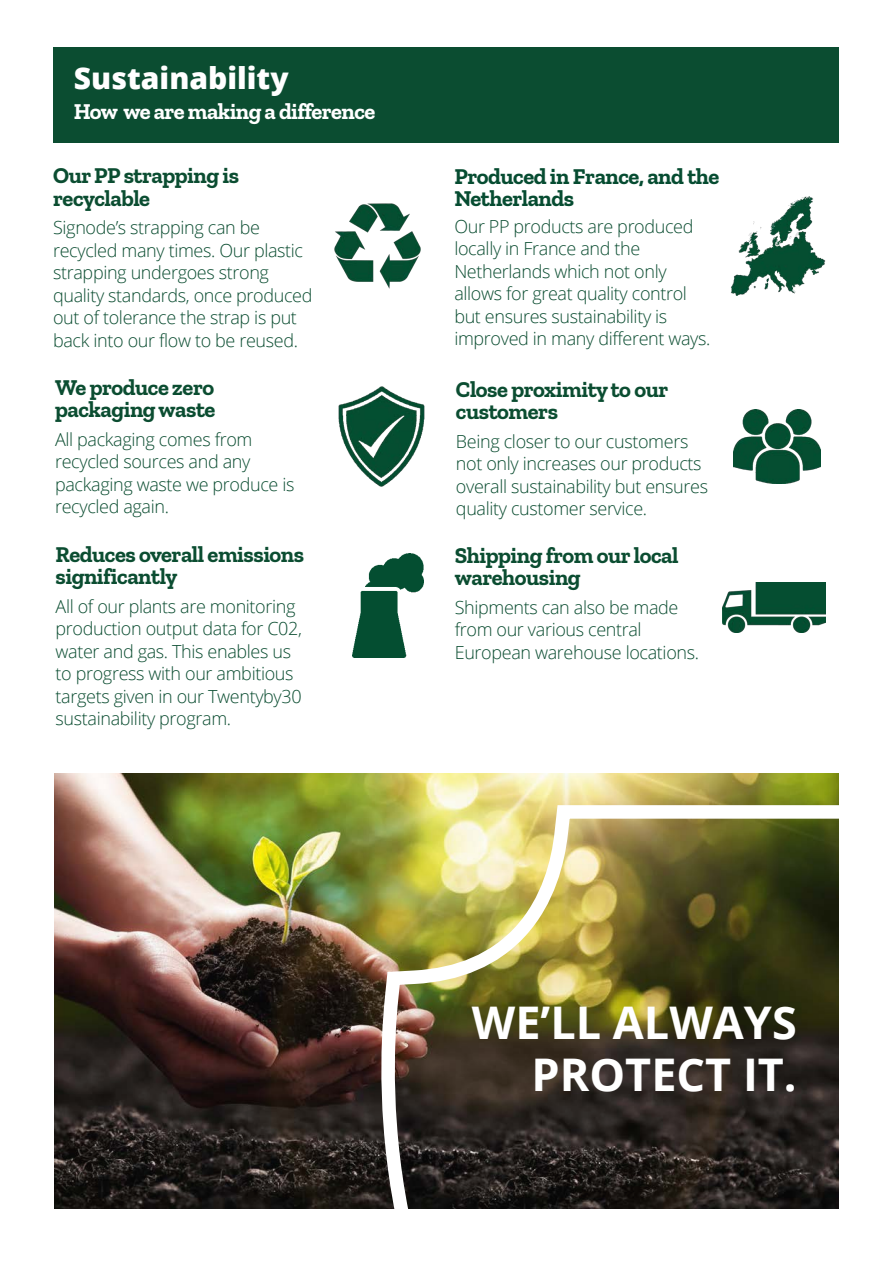
<style>
.page{position:relative;width:893px;height:1263px;background:#fff}
.page>*{position:absolute;margin:0;border:0;box-sizing:border-box;transform-origin:0 0}
.t1{font:700 45px "Open Sans";color:#fff}
.t2{font:800 30px "Open Sans";color:#fff}
.t3{font:700 22.5px/22.5px "Zilla Slab";letter-spacing:-.02em;color:#0b4d31}
.t4{font:700 22.5px/22.5px "Zilla Slab";letter-spacing:-.02em;color:#064c31}
.t5{font:700 22.5px "Zilla Slab";letter-spacing:-.025em;color:#fff}
.t6{font:300 18px/22.5px "Open Sans";letter-spacing:-.02em;color:#0b4d31}
</style>
<div class="page">
<img style="left:54px;top:773px;width:785px;height:436px">
<img style="left:367px;top:797px;width:472px;height:412px">
<div style="left:53px;top:47px;width:786px;height:95px;background:#0b4d31"></div>
<img style="left:338px;top:386px;width:87px;height:101px">
<img style="left:722px;top:583px;width:104px;height:49px">
<img style="left:353px;top:553px;width:70px;height:105px">
<img style="left:733px;top:409px;width:88px;height:74px">
<img style="left:731px;top:196px;width:95px;height:100px">
<img style="left:334px;top:203px;width:87px;height:86px">
<p class="t2" style="left:74px;top:55px;width:217px">Sustainability</p>
<p class="t5" style="left:74px;top:98px;width:303px">How we are making a difference</p>
<p class="t3" style="left:53px;top:165px;width:188px">Our PP strapping is</p>
<p class="t3" style="left:53px;top:187px;width:99px">recyclable</p>
<p class="t6" style="left:53px;top:216px;width:208px">Signode’s strapping can be</p>
<p class="t6" style="left:53px;top:239px;width:252px">recycled many times. Our plastic</p>
<p class="t6" style="left:53px;top:261px;width:217px">strapping undergoes strong</p>
<p class="t6" style="left:53px;top:284px;width:261px">quality standards, once produced out of tolerance the strap is put back into our flow to be reused.</p>
<p class="t3" style="left:55px;top:376px;width:161px">We produce zero</p>
<p class="t3" style="left:55px;top:399px;width:162px">packaging waste</p>
<p class="t6" style="left:55px;top:427px;width:199px">All packaging comes from</p>
<p class="t6" style="left:55px;top:450px;width:197px">recycled sources and any</p>
<p class="t6" style="left:55px;top:472px;width:241px">packaging waste we produce is</p>
<p class="t6" style="left:55px;top:495px;width:116px">recycled again.</p>
<p class="t3" style="left:56px;top:543px;width:250px">Reduces overall emissions significantly</p>
<p class="t6" style="left:56px;top:594px;width:241px">All of our plants are monitoring</p>
<p class="t6" style="left:56px;top:617px;width:248px">production output data for C02,</p>
<p class="t6" style="left:56px;top:639px;width:237px">water and gas. This enables us</p>
<p class="t6" style="left:56px;top:662px;width:239px">to progress with our ambitious</p>
<p class="t6" style="left:56px;top:684px;width:248px">targets given in our Twentyby30</p>
<p class="t6" style="left:56px;top:707px;width:177px">sustainability program.</p>
<p class="t4" style="left:454px;top:165px;width:266px">Produced in France, and the<br>Netherlands</p>
<p class="t6" style="left:454px;top:214px;width:241px">Our PP products are produced</p>
<p class="t6" style="left:454px;top:237px;width:187px">locally in France and the</p>
<p class="t6" style="left:454px;top:259px;width:214px">Netherlands which not only</p>
<p class="t6" style="left:454px;top:282px;width:234px">allows for great quality control</p>
<p class="t6" style="left:454px;top:304px;width:214px">but ensures sustainability is</p>
<p class="t6" style="left:454px;top:327px;width:258px">improved in many different ways.</p>
<p class="t3" style="left:456px;top:378px;width:214px">Close proximity to our</p>
<p class="t3" style="left:456px;top:401px;width:104px">customers</p>
<p class="t6" style="left:456px;top:430px;width:234px">Being closer to our customers</p>
<p class="t6" style="left:456px;top:452px;width:247px">not only increases our products</p>
<p class="t6" style="left:456px;top:475px;width:254px">overall sustainability but ensures</p>
<p class="t6" style="left:456px;top:497px;width:193px">quality customer service.</p>
<p class="t3" style="left:455px;top:544px;width:225px">Shipping from our local</p>
<p class="t3" style="left:455px;top:567px;width:127px">warehousing</p>
<p class="t6" style="left:455px;top:595px;width:225px">Shipments can also be made</p>
<p class="t6" style="left:455px;top:618px;width:188px">from our various central</p>
<p class="t6" style="left:455px;top:640px;width:246px">European warehouse locations.</p>
<p class="t1" style="left:472px;top:991px;width:326px">WE’LL ALWAYS</p>
<p class="t1" style="left:531px;top:1043px;width:267px">PROTECT IT.</p>
</div>
